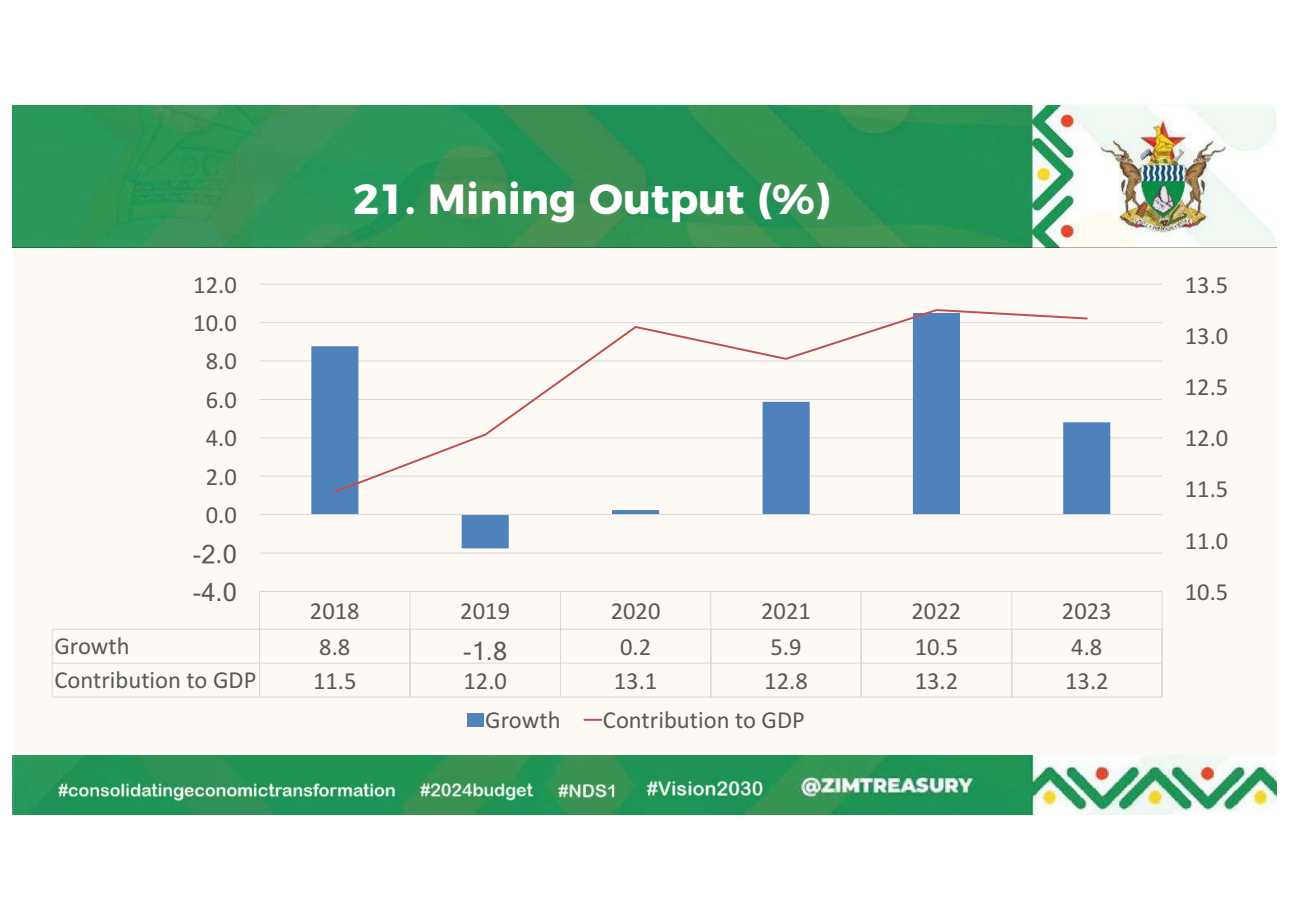
<style>
.page{position:relative;width:1289px;height:919px;background:#fff}
.page>*{position:absolute;margin:0;border:0;box-sizing:border-box;transform-origin:0 0}
.t1{font:700 42.15px "Montserrat";color:#fff}
.t2{font:24.6px "Calibri";color:#595959}
.t3{font:24.6px "Mangal";color:#595959}
</style>
<div class="page">
<div style="left:13px;top:104px;width:1263px;height:710px;background:#fdfaf6"></div>
<img style="left:13px;top:106px;width:1263px;height:142px">
<img style="left:13px;top:755px;width:1262px;height:59px">
<hr style="left:259px;top:552px;width:902px;height:1px;background:#d9d9d9">
<hr style="left:259px;top:476px;width:902px;height:1px;background:#d9d9d9">
<hr style="left:259px;top:437px;width:902px;height:1px;background:#d9d9d9">
<hr style="left:259px;top:399px;width:902px;height:1px;background:#d9d9d9">
<hr style="left:259px;top:360px;width:902px;height:1px;background:#d9d9d9">
<hr style="left:259px;top:322px;width:902px;height:1px;background:#d9d9d9">
<hr style="left:259px;top:284px;width:902px;height:1px;background:#d9d9d9">
<svg style="left:311px;top:346px;width:799px;height:202px"></svg>
<hr style="left:259px;top:514px;width:902px;height:1px;background:#d9d9d9">
<hr style="left:259px;top:591px;width:902px;height:1px;background:#d9d9d9">
<hr style="left:259px;top:591px;width:1px;height:38px;background:#d9d9d9">
<hr style="left:409px;top:591px;width:1px;height:38px;background:#d9d9d9">
<hr style="left:560px;top:591px;width:1px;height:38px;background:#d9d9d9">
<hr style="left:710px;top:591px;width:1px;height:38px;background:#d9d9d9">
<hr style="left:860px;top:591px;width:1px;height:38px;background:#d9d9d9">
<hr style="left:1011px;top:591px;width:1px;height:38px;background:#d9d9d9">
<hr style="left:1161px;top:591px;width:1px;height:38px;background:#d9d9d9">
<hr style="left:52px;top:628px;width:1109px;height:1px;background:#d9d9d9">
<hr style="left:52px;top:629px;width:1px;height:34px;background:#d9d9d9">
<hr style="left:259px;top:629px;width:1px;height:34px;background:#d9d9d9">
<hr style="left:409px;top:629px;width:1px;height:34px;background:#d9d9d9">
<hr style="left:560px;top:629px;width:1px;height:34px;background:#d9d9d9">
<hr style="left:710px;top:629px;width:1px;height:34px;background:#d9d9d9">
<hr style="left:860px;top:629px;width:1px;height:34px;background:#d9d9d9">
<hr style="left:1011px;top:629px;width:1px;height:34px;background:#d9d9d9">
<hr style="left:1161px;top:629px;width:1px;height:34px;background:#d9d9d9">
<hr style="left:52px;top:662px;width:1109px;height:1px;background:#d9d9d9">
<hr style="left:52px;top:663px;width:1px;height:34px;background:#d9d9d9">
<hr style="left:52px;top:696px;width:1109px;height:1px;background:#d9d9d9">
<hr style="left:259px;top:663px;width:1px;height:34px;background:#d9d9d9">
<hr style="left:409px;top:663px;width:1px;height:34px;background:#d9d9d9">
<hr style="left:560px;top:663px;width:1px;height:34px;background:#d9d9d9">
<hr style="left:710px;top:663px;width:1px;height:34px;background:#d9d9d9">
<hr style="left:860px;top:663px;width:1px;height:34px;background:#d9d9d9">
<hr style="left:1011px;top:663px;width:1px;height:34px;background:#d9d9d9">
<hr style="left:1161px;top:663px;width:1px;height:34px;background:#d9d9d9">
<svg style="left:332px;top:309px;width:756px;height:185px"></svg>
<div style="left:467px;top:713px;width:16px;height:13px;background:#4f81bd"></div>
<svg style="left:584px;top:718px;width:17px;height:2px"></svg>
<p class="t2" style="left:193px;top:267px;width:45px">12.0</p>
<p class="t2" style="left:193px;top:306px;width:45px">10.0</p>
<p class="t2" style="left:206px;top:344px;width:33px">8.0</p>
<p class="t2" style="left:206px;top:382px;width:33px">6.0</p>
<p class="t2" style="left:206px;top:421px;width:33px">4.0</p>
<p class="t2" style="left:206px;top:459px;width:33px">2.0</p>
<p class="t2" style="left:206px;top:497px;width:33px">0.0</p>
<p class="t3" style="left:193px;top:540px;width:45px">-2.0</p>
<p class="t3" style="left:193px;top:578px;width:45px">-4.0</p>
<h1 class="t1" style="left:353px;top:164px;width:479px">21. Mining Output (%)</h1>
<p class="t2" style="left:310px;top:593px;width:51px">2018</p>
<p class="t2" style="left:460px;top:593px;width:51px">2019</p>
<p class="t2" style="left:610px;top:593px;width:51px">2020</p>
<p class="t2" style="left:761px;top:593px;width:51px">2021</p>
<p class="t2" style="left:911px;top:593px;width:51px">2022</p>
<p class="t2" style="left:1061px;top:593px;width:51px">2023</p>
<p class="t2" style="left:54px;top:629px;width:77px">Growth</p>
<p class="t2" style="left:319px;top:629px;width:33px">8.8</p>
<p class="t3" style="left:463px;top:637px;width:45px">-1.8</p>
<p class="t2" style="left:620px;top:629px;width:33px">0.2</p>
<p class="t2" style="left:770px;top:629px;width:33px">5.9</p>
<p class="t2" style="left:914px;top:629px;width:45px">10.5</p>
<p class="t2" style="left:1071px;top:629px;width:33px">4.8</p>
<p class="t2" style="left:54px;top:662px;width:203px">Contribution to GDP</p>
<p class="t2" style="left:313px;top:663px;width:45px">11.5</p>
<p class="t2" style="left:463px;top:663px;width:45px">12.0</p>
<p class="t2" style="left:614px;top:663px;width:45px">13.1</p>
<p class="t2" style="left:764px;top:663px;width:45px">12.8</p>
<p class="t2" style="left:914px;top:663px;width:45px">13.2</p>
<p class="t2" style="left:1065px;top:663px;width:45px">13.2</p>
<p class="t2" style="left:485px;top:703px;width:77px">Growth</p>
<p class="t2" style="left:603px;top:703px;width:203px">Contribution to GDP</p>
<p class="t2" style="left:1184px;top:267px;width:45px">13.5</p>
<p class="t2" style="left:1184px;top:318px;width:45px">13.0</p>
<p class="t2" style="left:1184px;top:370px;width:45px">12.5</p>
<p class="t2" style="left:1184px;top:421px;width:45px">12.0</p>
<p class="t2" style="left:1184px;top:472px;width:45px">11.5</p>
<p class="t2" style="left:1184px;top:523px;width:45px">11.0</p>
<p class="t2" style="left:1184px;top:574px;width:45px">10.5</p>
</div>
